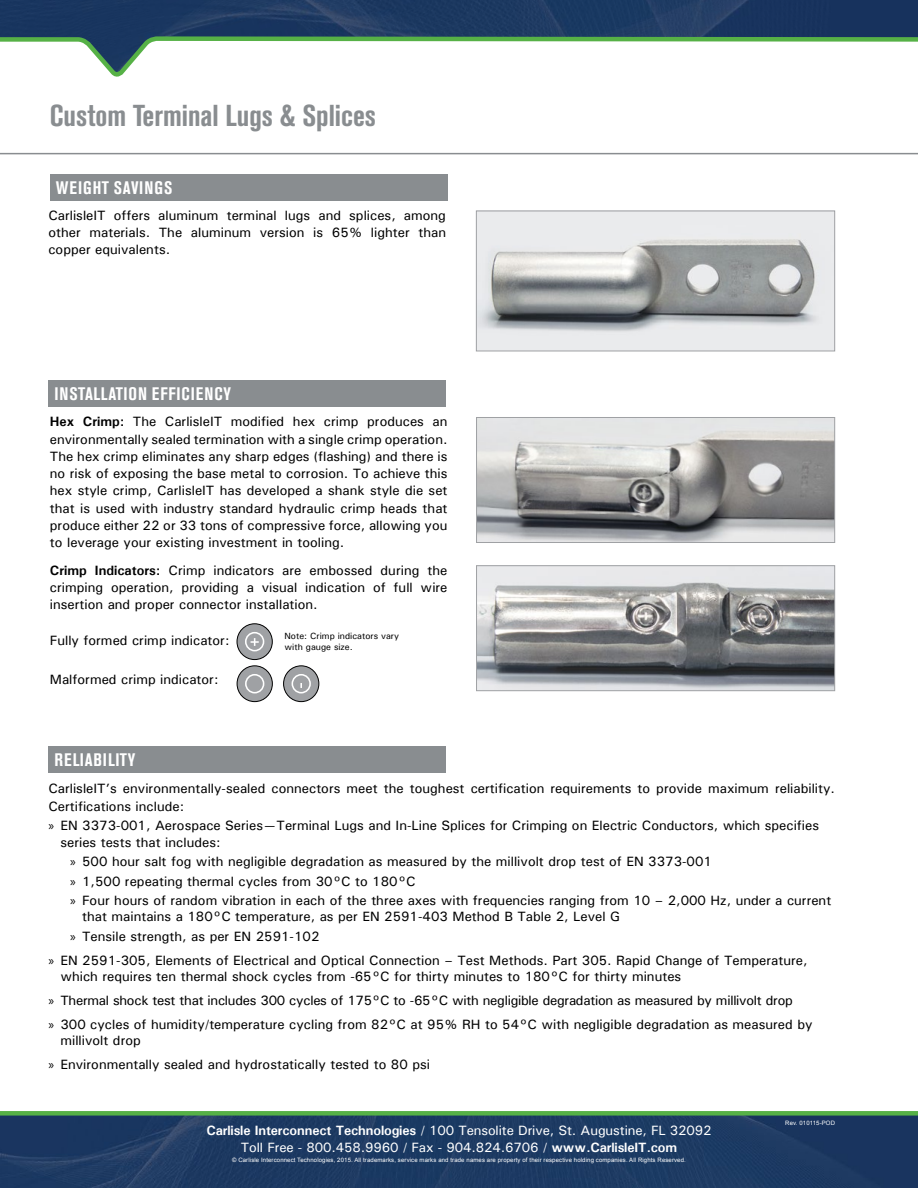
<style>
.page{position:relative;width:918px;height:1188px;background:#fff}
.page>*{position:absolute;margin:0;border:0;box-sizing:border-box;transform-origin:0 0}
.t1{font:700 condensed 30px "Akzidenz Grotesk BE";color:#898d90}
.t2{font:700 condensed 18px "Akzidenz Grotesk BE";letter-spacing:.04em;color:#fff}
.t3{font:500 13.5px/17.2px "Univers";color:#000}
.t4{font:500 13.5px/24px "Univers";letter-spacing:-.02em;color:#000}
.t5{font:500 13.5px/16.2px "Univers";letter-spacing:-.01em;color:#fff;text-align:center}
.t6{font:500 9px/10.8px "Univers";color:#000}
.t7{font:6px "Arial";letter-spacing:.02em;color:#fff}
.s1{font-weight:700}
.s2{font-family:"Myriad Pro";font-weight:400}
</style>
<div class="page">
<div style="left:0;top:1116px;width:918px;height:72px;background:#1c3962"></div>
<div style="left:0;top:1111px;width:918px;height:5px;background:#56b146"></div>
<hr style="left:0;top:153px;width:918px;height:1px;background:#898d90">
<img style="left:0;top:0;width:918px;height:35px">
<svg style="left:0;top:35px;width:918px;height:42px"></svg>
<img style="left:478px;top:213px;width:355px;height:136px">
<div style="left:476px;top:211px;width:359px;height:140px;border:1px solid #9fa1a4"></div>
<img style="left:478px;top:567px;width:355px;height:122px">
<div style="left:476px;top:565px;width:359px;height:126px;border:1px solid #9fa1a4"></div>
<div style="left:237px;top:624px;width:35px;height:36px;background:#9fa1a4;border-radius:50%"></div>
<div style="left:237px;top:624px;width:36px;height:36px;border:1px solid #000;border-radius:50%"></div>
<div style="left:245px;top:632px;width:19px;height:19px;border:2px solid #fff;border-radius:50%"></div>
<svg style="left:251px;top:638px;width:8px;height:8px"></svg>
<div style="left:237px;top:666px;width:35px;height:36px;background:#9fa1a4;border-radius:50%"></div>
<div style="left:237px;top:666px;width:36px;height:36px;border:1px solid #000;border-radius:50%"></div>
<div style="left:245px;top:674px;width:19px;height:19px;border:2px solid #fff;border-radius:50%"></div>
<div style="left:284px;top:666px;width:35px;height:36px;background:#9fa1a4;border-radius:50%"></div>
<div style="left:283px;top:666px;width:36px;height:36px;border:1px solid #000;border-radius:50%"></div>
<div style="left:292px;top:674px;width:19px;height:19px;border:2px solid #fff;border-radius:50%"></div>
<img style="left:478px;top:419px;width:355px;height:122px">
<div style="left:476px;top:417px;width:359px;height:126px;border:1px solid #9fa1a4"></div>
<div style="left:50px;top:174px;width:397px;height:27px;background:#898d90"></div>
<div style="left:48px;top:380px;width:398px;height:27px;background:#898d90"></div>
<div style="left:48px;top:746px;width:398px;height:27px;background:#898d90"></div>
<h1 class="t1" style="left:50px;top:98px;width:328px">Custom Terminal Lugs &amp; Splices</h1>
<h2 class="t2" style="left:56px;top:177px;width:118px">WEIGHT SAVINGS</h2>
<p class="t3" style="left:48px;top:206px;width:399px;text-align:justify">CarlisleIT offers aluminum terminal lugs and splices, among other materials. The aluminum version is 65% lighter than copper equivalents.</p>
<h2 class="t2" style="left:54px;top:384px;width:178px">INSTALLATION EFFICIENCY</h2>
<p class="t3" style="left:50px;top:413px;width:399px;text-align:justify"><span class="s1">Hex Crimp:</span> The CarlisleIT modified hex crimp produces an environmentally sealed termination with a single crimp operation.<br>The hex crimp eliminates any sharp edges (flashing) and there is no risk of exposing the base metal to corrosion. To achieve this hex style crimp, CarlisleIT has developed a shank style die set that is used with industry standard hydraulic crimp heads that produce either 22 or 33 tons of compressive force, allowing you to leverage your existing investment in tooling.</p>
<p class="t3" style="left:50px;top:561px;width:399px;text-align:justify"><span class="s1">Crimp Indicators:</span> Crimp indicators are embossed during the crimping operation, providing a visual indication of full wire insertion and proper connector installation.</p>
<p class="t3" style="left:50px;top:632px;width:181px">Fully formed crimp indicator:</p>
<p class="t3" style="left:50px;top:671px;width:170px">Malformed crimp indicator:</p>
<p class="t6" style="left:285px;top:631px;width:116px">Note: Crimp indicators vary with gauge size.</p>
<h2 class="t2" style="left:54px;top:750px;width:82px">RELIABILITY</h2>
<p class="t3" style="left:48px;top:779px;width:788px;line-height:18px">CarlisleIT’s environmentally-sealed connectors meet the toughest certification requirements to provide maximum reliability.<br>Certifications include:</p>
<p class="t3" style="left:60px;top:817px;width:760px;line-height:16.2px;text-indent:-12px"><span class="s2">»</span> EN 3373-001, Aerospace Series—Terminal Lugs and In-Line Splices for Crimping on Electric Conductors, which specifies series tests that includes:</p>
<p class="t3" style="left:70px;top:851px;width:763px;line-height:19.5px"><span class="s2">»</span> 500 hour salt fog with negligible degradation as measured by the millivolt drop test of EN 3373-001<br><span class="s2">»</span> 1,500 repeating thermal cycles from 30°C to 180°C<br><span class="s2">»</span> Four hours of random vibration in each of the three axes with frequencies ranging from 10 – 2,000 Hz, under a current</p>
<p class="t3" style="left:70px;top:907px;width:551px;line-height:19.5px;text-indent:12px">that maintains a 180°C temperature, as per EN 2591-403 Method B Table 2, Level G <span class="s2">»</span> Tensile strength, as per EN 2591-102</p>
<p class="t3" style="left:60px;top:952px;width:749px;line-height:16.2px;text-indent:-12px"><span class="s2">»</span> EN 2591-305, Elements of Electrical and Optical Connection – Test Methods. Part 305. Rapid Change of Temperature, which requires ten thermal shock cycles from -65°C for thirty minutes to 180°C for thirty minutes</p>
<p class="t4" style="left:48px;top:988px;width:766px"><span class="s2">»</span> Thermal shock test that includes 300 cycles of 175°C to -65°C with negligible degradation as measured by millivolt drop<br><span class="s2">»</span> 300 cycles of humidity/temperature cycling from 82°C at 95% RH to 54°C with negligible degradation as measured by</p>
<p class="t3" style="left:48px;top:1028px;width:383px;line-height:24px;text-indent:12px">millivolt drop<br><span class="s2">»</span> Environmentally sealed and hydrostatically tested to 80 psi</p>
<p class="t5" style="left:206px;top:1122px;width:507px"><span class="s1">Carlisle Interconnect Technologies</span> / 100 Tensolite Drive, St. Augustine, FL 32092<br>Toll Free - 800.458.9960 / Fax - 904.824.6706 / <span class="s1">www.CarlisleIT.com</span></p>
<p class="t7" style="left:232px;top:1156px;width:455px">© Carlisle Interconnect Technologies, 2015. All trademarks, service marks and trade names are property of their respective holding companies. All Rights Reserved.</p>
<p class="t7" style="left:785px;top:1119px;width:51px">Rev. 010115-POD</p>
</div>
